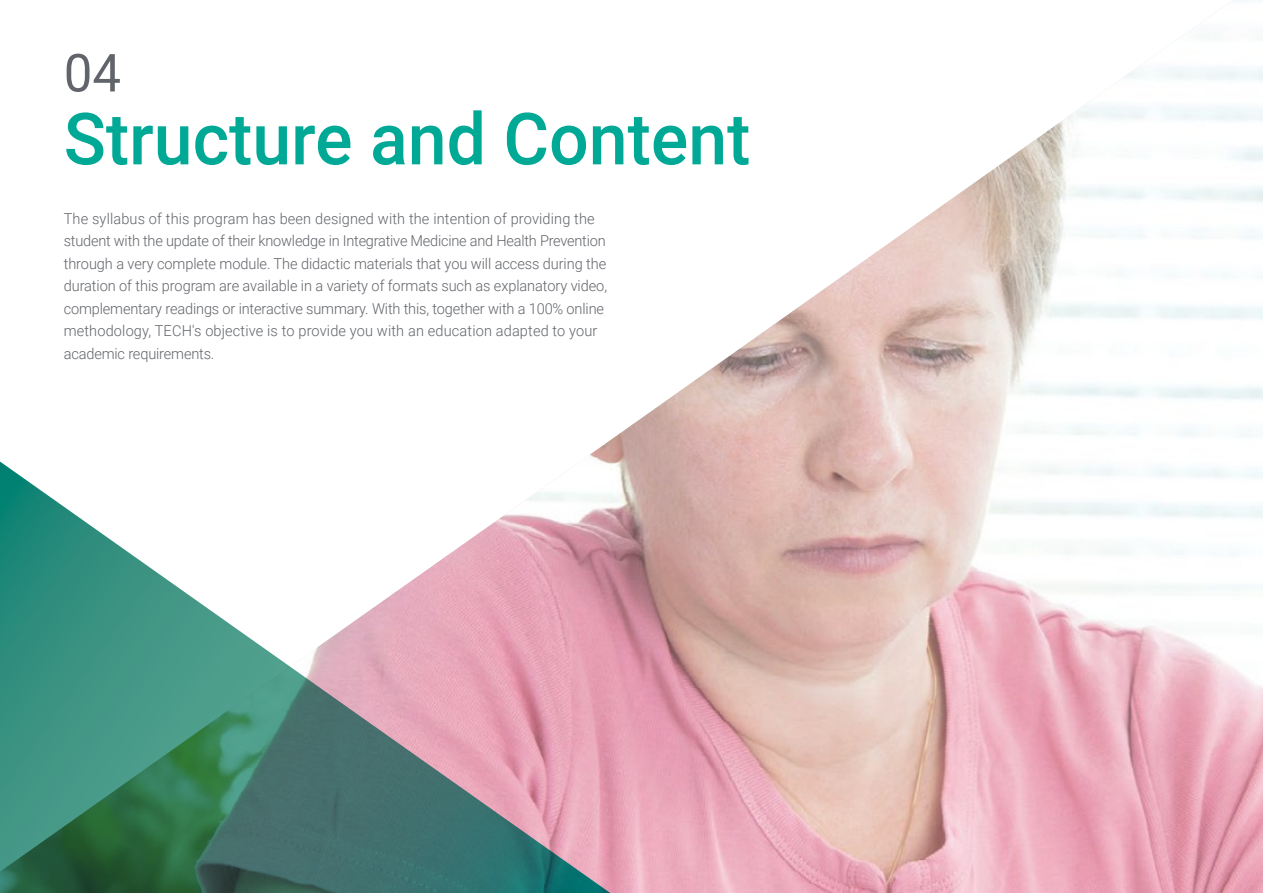
<style>
.page{position:relative;width:1263px;height:893px;background:#fff}
.page>*{position:absolute;margin:0;border:0;box-sizing:border-box;transform-origin:0 0}
.t1{font:500 72px "Roboto";color:#00a996}
.t2{font:52.5px "Roboto";color:#61646a}
.t3{font:300 15px/22.5px "Roboto";letter-spacing:-.005em;color:#61646a}
</style>
<div class="page">
<img style="left:602px;top:0;width:661px;height:893px">
<svg style="left:0;top:446px;width:640px;height:447px"></svg>
<h2 class="t2" style="left:64px;top:36px;width:59px">04</h2>
<h1 class="t1" style="left:64px;top:88px;width:688px">Structure and Content</h1>
<p class="t3" style="left:64px;top:207px;width:545px">The syllabus of this program has been designed with the intention of providing the student with the update of their knowledge in Integrative Medicine and Health Prevention through a very complete module. The didactic materials that you will access during the duration of this program are available in a variety of formats such as explanatory video, complementary readings or interactive summary. With this, together with a 100% online methodology, TECH's objective is to provide you with an education adapted to your academic requirements.</p>
</div>
